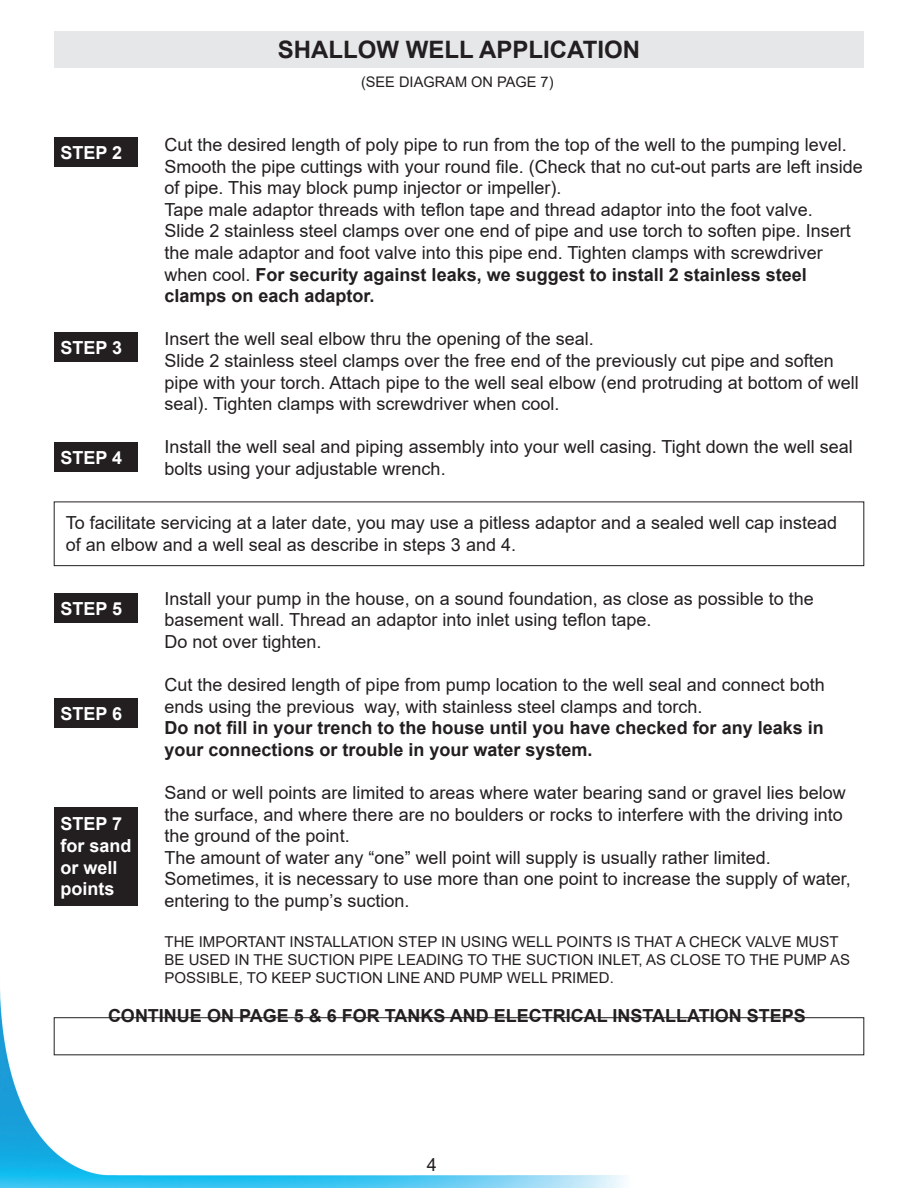
<style>
.page{position:relative;width:918px;height:1188px;background:#fff}
.page>*{position:absolute;margin:0;border:0;box-sizing:border-box;transform-origin:0 0}
.t1{font:700 24px "Arial";color:#231f20}
.t2{font:18px/21.6px "Arial";color:#231f20}
.t3{font:700 18px/21.6px "Arial";color:#231f20}
.t4{font:700 18px/21.6px "Arial";color:#fff}
.t5{font:15px/18px "Arial";color:#231f20}
.t6{font:14.55px "Arial";color:#231f20}
.s1{font-weight:700}
</style>
<div class="page">
<img style="left:0;top:990px;width:631px;height:198px">
<div style="left:54px;top:332px;width:84px;height:30px;background:#231f20"></div>
<div style="left:54px;top:442px;width:84px;height:30px;background:#231f20"></div>
<div style="left:54px;top:593px;width:84px;height:30px;background:#231f20"></div>
<div style="left:54px;top:698px;width:84px;height:30px;background:#231f20"></div>
<div style="left:54px;top:808px;width:84px;height:98px;background:#231f20"></div>
<div style="left:54px;top:31px;width:810px;height:37px;background:#e6e7e9"></div>
<div style="left:54px;top:137px;width:84px;height:30px;background:#231f20"></div>
<div style="left:54px;top:502px;width:810px;height:64px;border:1px solid #231f20"></div>
<p class="t4" style="left:60px;top:142px;width:63px">STEP 2</p>
<p class="t4" style="left:60px;top:337px;width:63px">STEP 3</p>
<p class="t4" style="left:60px;top:447px;width:63px">STEP 4</p>
<p class="t1" style="left:278px;top:33px;width:364px">SHALLOW WELL APPLICATION</p>
<p class="t6" style="left:361px;top:72px;width:194px">(SEE DIAGRAM ON PAGE 7)</p>
<p class="t2" style="left:165px;top:134px;width:700px">Cut the desired length of poly pipe to run from the top of the well to the pumping level.<br>Smooth the pipe cuttings with your round file. (Check that no cut-out parts are left inside of pipe. This may block pump injector or impeller).</p>
<p class="t2" style="left:165px;top:199px;width:650px">Tape male adaptor threads with teflon tape and thread adaptor into the foot valve.</p>
<p class="t2" style="left:165px;top:220px;width:688px">Slide 2 stainless steel clamps over one end of pipe and use torch to soften pipe. Insert the male adaptor and foot valve into this pipe end. Tighten clamps with screwdriver when cool. <span class="s1">For security against leaks, we suggest to install 2 stainless steel clamps on each adaptor.</span></p>
<p class="t2" style="left:165px;top:328px;width:431px">Insert the well seal elbow thru the opening of the seal.</p>
<p class="t2" style="left:165px;top:350px;width:696px">Slide 2 stainless steel clamps over the free end of the previously cut pipe and soften pipe with your torch. Attach pipe to the well seal elbow (end protruding at bottom of well seal). Tighten clamps with screwdriver when cool.</p>
<p class="t2" style="left:165px;top:436px;width:690px">Install the well seal and piping assembly into your well casing. Tight down the well seal bolts using your adjustable wrench.</p>
<p class="t2" style="left:66px;top:512px;width:773px">To facilitate servicing at a later date, you may use a pitless adaptor and a sealed well cap instead of an elbow and a well seal as describe in steps 3 and 4.</p>
<p class="t2" style="left:165px;top:587px;width:651px">Install your pump in the house, on a sound foundation, as close as possible to the basement wall. Thread an adaptor into inlet using teflon tape.</p>
<p class="t2" style="left:165px;top:631px;width:159px">Do not over tighten.</p>
<p class="t2" style="left:165px;top:674px;width:662px">Cut the desired length of pipe from pump location to the well seal and connect both ends using the previous way, with stainless steel clamps and torch.</p>
<p class="t3" style="left:165px;top:717px;width:661px">Do not fill in your trench to the house until you have checked for any leaks in your connections or trouble in your water system.</p>
<p class="t2" style="left:165px;top:782px;width:683px">Sand or well points are limited to areas where water bearing sand or gravel lies below the surface, and where there are no boulders or rocks to interfere with the driving into the ground of the point.</p>
<p class="t2" style="left:165px;top:847px;width:688px">The amount of water any “one” well point will supply is usually rather limited.<br>Sometimes, it is necessary to use more than one point to increase the supply of water, entering to the pump’s suction.</p>
<p class="t5" style="left:165px;top:932px;width:687px">THE IMPORTANT INSTALLATION STEP IN USING WELL POINTS IS THAT A CHECK VALVE MUST<br>BE USED IN THE SUCTION PIPE LEADING TO THE SUCTION INLET, AS CLOSE TO THE PUMP AS<br>POSSIBLE, TO KEEP SUCTION LINE AND PUMP WELL PRIMED.</p>
<p class="t3" style="left:108px;top:1005px;width:699px">CONTINUE ON PAGE 5 &amp; 6 FOR TANKS AND ELECTRICAL INSTALLATION STEPS</p>
<p class="t4" style="left:60px;top:598px;width:63px">STEP 5</p>
<p class="t4" style="left:60px;top:703px;width:63px">STEP 6</p>
<p class="t4" style="left:60px;top:813px;width:63px">STEP 7</p>
<p class="t4" style="left:60px;top:835px;width:73px">for sand or well points</p>
<p class="t2" style="left:427px;top:1154px;width:12px">4</p>
</div>
